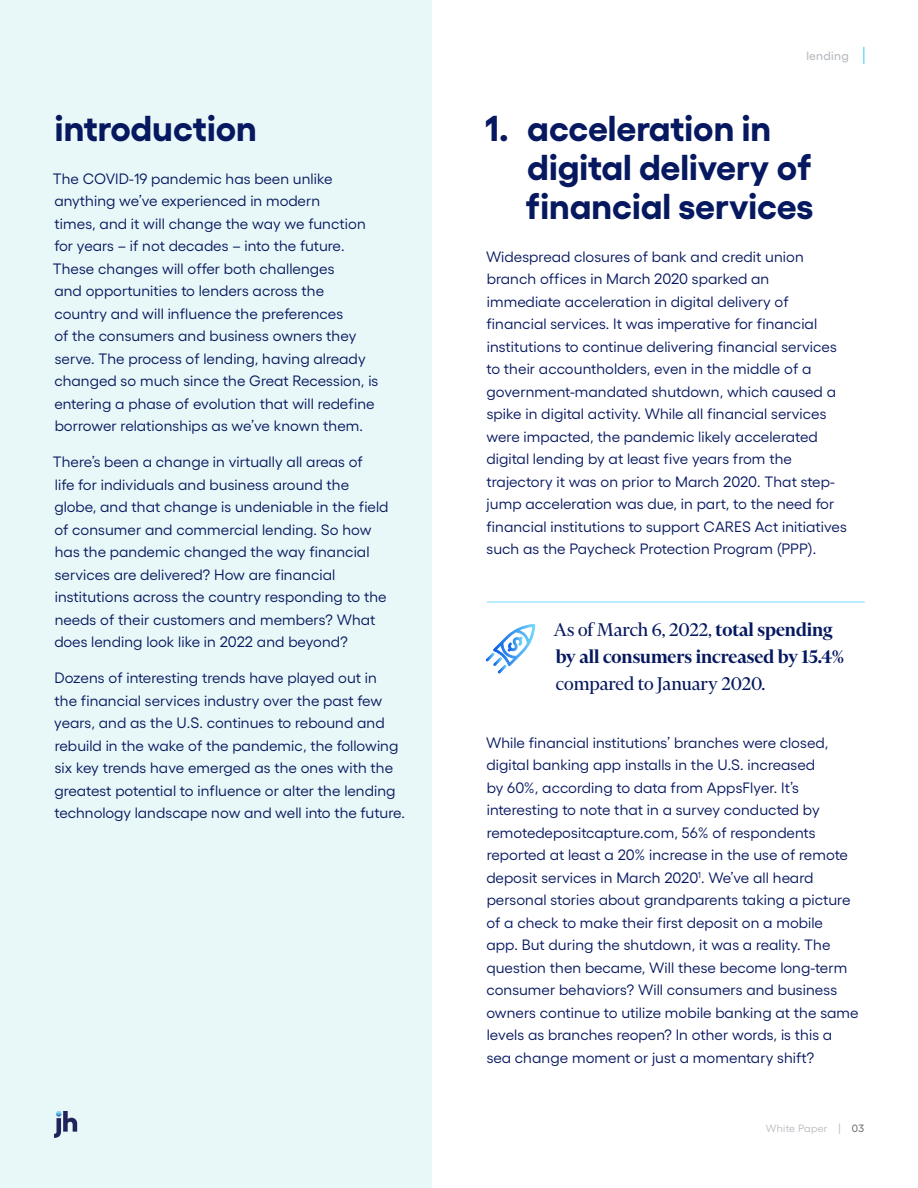
<style>
.page{position:relative;width:918px;height:1188px;background:#fff}
.page>*{position:absolute;margin:0;border:0;box-sizing:border-box;transform-origin:0 0}
.t1{font:700 36px/39px "Gellix";color:#06185f}
.t2{font:600 21px/27px "Financier Display";color:#06185f}
.t3{font:21px "Financier Display";color:#06185f}
.t4{font:15px/22.5px "Gellix";letter-spacing:.005em;color:#06185f}
.t5{font:500 12px "Gellix";letter-spacing:.025em;color:#b6bbc0}
.t6{font:10.5px "Gellix";letter-spacing:.025em;color:#b6bbc0}
.s1{font-weight:400}
.s2{color:#575a5d}
</style>
<div class="page">
<div style="left:0;top:0;width:432px;height:1188px;background:#e8f7f7"></div>
<svg style="left:863px;top:47px;width:2px;height:17px"></svg>
<svg style="left:54px;top:1111px;width:23px;height:27px"></svg>
<hr style="left:487px;top:602px;width:378px;height:1px;background:#76dcfd">
<svg style="left:485px;top:624px;width:51px;height:50px"></svg>
<h1 class="t1" style="left:55px;top:105px;width:203px">introduction</h1>
<p class="t4" style="left:53px;top:166px;width:327px">The COVID-19 pandemic has been unlike anything we’ve experienced in modern<br>times, and it will change the way we function for years – if not decades – into the future.<br>These changes will offer both challenges<br>and opportunities to lenders across the country and will influence the preferences<br>of the consumers and business owners they serve. The process of lending, having already changed so much since the Great Recession, is entering a phase of evolution that will redefine borrower relationships as we’ve known them.</p>
<p class="t4" style="left:53px;top:449px;width:337px">There’s been a change in virtually all areas of<br>life for individuals and business around the globe, and that change is undeniable in the field of consumer and commercial lending. So how has the pandemic changed the way financial services are delivered? How are financial institutions across the country responding to the needs of their customers and members? What does lending look like in 2022 and beyond?</p>
<p class="t4" style="left:54px;top:665px;width:352px">Dozens of interesting trends have played out in<br>the financial services industry over the past few years, and as the U.S. continues to rebound and rebuild in the wake of the pandemic, the following six key trends have emerged as the ones with the greatest potential to influence or alter the lending technology landscape now and well into the future.</p>
<p class="t5" style="left:806px;top:47px;width:44px">lending</p>
<h1 class="t1" style="left:526px;top:105px;width:289px;text-indent:-41px">1. acceleration in digital delivery of financial services</h1>
<p class="t4" style="left:486px;top:244px;width:362px">Widespread closures of bank and credit union branch offices in March 2020 sparked an<br>immediate acceleration in digital delivery of financial services. It was imperative for financial institutions to continue delivering financial services to their accountholders, even in the middle of a government-mandated shutdown, which caused a spike in digital activity. While all financial services were impacted, the pandemic likely accelerated digital lending by at least five years from the trajectory it was on prior to March 2020. That step&shy;jump acceleration was due, in part, to the need for financial institutions to support CARES Act initiatives such as the Paycheck Protection Program (PPP).</p>
<h2 class="t2" style="left:554px;top:615px;width:292px"><span class="s1">As of March 6, 2022,</span> total spending by all consumers increased by 15.4%</h2>
<h2 class="t3" style="left:556px;top:673px;width:211px">compared to January 2020.</h2>
<p class="t4" style="left:486px;top:730px;width:374px">While financial institutions’ branches were closed, digital banking app installs in the U.S. increased<br>by 60%, according to data from AppsFlyer. It’s interesting to note that in a survey conducted by remotedepositcapture.com, 56% of respondents reported at least a 20% increase in the use of remote deposit services in March 2020<sup>1</sup>. We’ve all heard personal stories about grandparents taking a picture of a check to make their first deposit on a mobile<br>app. But during the shutdown, it was a reality. The question then became, Will these become long-term consumer behaviors? Will consumers and business owners continue to utilize mobile banking at the same levels as branches reopen? In other words, is this a sea change moment or just a momentary shift?</p>
<p class="t6" style="left:766px;top:1120px;width:100px">White Paper | <span class="s2">03</span></p>
</div>
